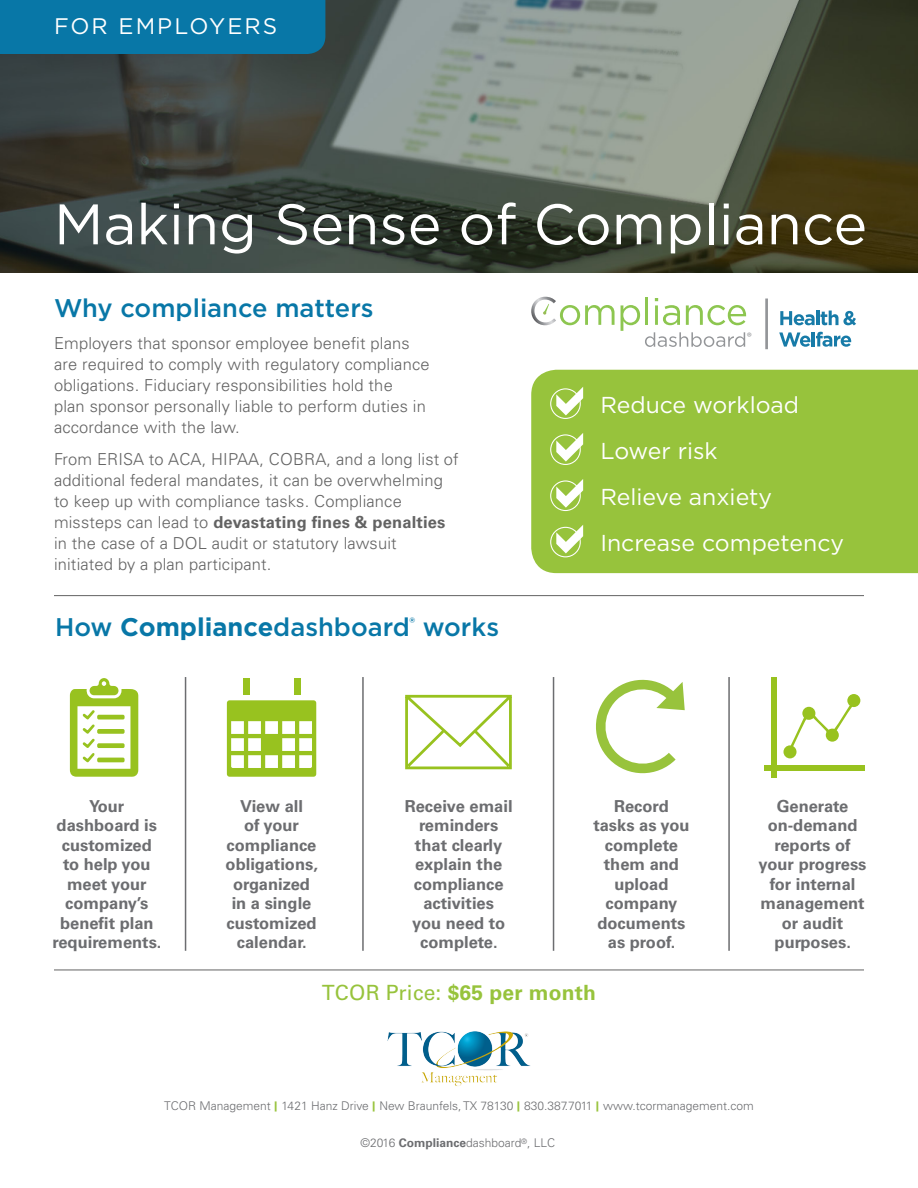
<style>
.page{position:relative;width:918px;height:1188px;background:#fff}
.page>*{position:absolute;margin:0;border:0;box-sizing:border-box;transform-origin:0 0}
.t1{font:57px "Gotham";color:#fff}
.t2{font:500 25.5px "Gotham";color:#0877a7}
.t3{font:22.95px "Gotham";color:#fff}
.t4{font:22.5px "Gotham";letter-spacing:.09em;color:#fff}
.t5{font:700 21px "Univers LT Pro 65";letter-spacing:.01em;color:#97c33c}
.t6{font:300 16.5px/21px "Univers LT Pro 45";letter-spacing:.01em;color:#636363}
.t7{font:700 16.5px/19.5px "Univers LT Pro 65";color:#6c6d70;text-align:center}
.t8{font:12.3px "Myriad Pro";color:#939598}
.t9{font:300 12px "Univers LT Pro 45";color:#6c6d70}
.s1{font-family:"Univers LT Pro 65";font-weight:700}
.s2{font-weight:700}
.s3{font-family:"Univers LT Pro 55 Roman";font-weight:400}
.s4{font-family:"Univers LT Pro 75";font-weight:900;font-size:10.05px;color:#98c33c}
</style>
<div class="page">
<img style="left:0;top:0;width:918px;height:272px">
<div style="left:0;top:0;width:325px;height:54px;background:#0877a7"></div>
<hr style="left:185px;top:677px;width:1px;height:274px;background:#6c6d70">
<hr style="left:362px;top:677px;width:2px;height:274px;background:#6c6d70">
<hr style="left:553px;top:677px;width:1px;height:274px;background:#6c6d70">
<hr style="left:728px;top:677px;width:2px;height:274px;background:#6c6d70">
<svg style="left:227px;top:700px;width:89px;height:77px"></svg>
<div style="left:294px;top:679px;width:6px;height:16px;background:#98c21f"></div>
<div style="left:243px;top:679px;width:6px;height:16px;background:#98c21f"></div>
<svg style="left:764px;top:677px;width:101px;height:101px"></svg>
<svg style="left:70px;top:678px;width:68px;height:99px"></svg>
<svg style="left:596px;top:679px;width:89px;height:95px"></svg>
<svg style="left:405px;top:694px;width:107px;height:76px"></svg>
<div style="left:531px;top:370px;width:387px;height:203px;background:#97c33c"></div>
<div style="left:550px;top:388px;width:31px;height:31px;border:1px solid #fff;border-radius:50%"></div>
<div style="left:550px;top:434px;width:31px;height:31px;border:1px solid #fff;border-radius:50%"></div>
<div style="left:550px;top:480px;width:31px;height:31px;border:1px solid #fff;border-radius:50%"></div>
<div style="left:550px;top:527px;width:31px;height:30px;border:1px solid #fff;border-radius:50%"></div>
<hr style="left:54px;top:595px;width:810px;height:1px;background:#636363">
<hr style="left:54px;top:970px;width:810px;height:1px;background:#636363">
<svg style="left:531px;top:297px;width:84px;height:28px"></svg>
<hr style="left:645px;top:297px;width:3px;height:28px;background:#8dc650">
<svg style="left:621px;top:298px;width:125px;height:49px"></svg>
<hr style="left:765px;top:299px;width:3px;height:50px;background:#939598">
<svg style="left:780px;top:311px;width:76px;height:14px"></svg>
<svg style="left:779px;top:332px;width:31px;height:15px"></svg>
<hr style="left:812px;top:332px;width:3px;height:14px;background:#177ba8">
<svg style="left:816px;top:332px;width:35px;height:15px"></svg>
<img style="left:387px;top:1031px;width:144px;height:55px">
<svg style="left:556px;top:386px;width:27px;height:29px"></svg>
<svg style="left:556px;top:432px;width:27px;height:30px"></svg>
<svg style="left:556px;top:478px;width:27px;height:30px"></svg>
<svg style="left:556px;top:524px;width:27px;height:29px"></svg>
<p class="t4" style="left:54px;top:11px;width:225px">FOR EMPLOYERS</p>
<p class="t1" style="left:54px;top:188px;width:815px">Making Sense of Compliance</p>
<p class="t2" style="left:54px;top:291px;width:321px">Why compliance matters</p>
<p class="t6" style="left:54px;top:333px;width:377px">Employers that sponsor employee benefit plans are required to comply with regulatory compliance obligations. Fiduciary responsibilities hold the<br>plan sponsor personally liable to perform duties in accordance with the law.</p>
<p class="t6" style="left:54px;top:448px;width:406px">From ERISA to ACA, HIPAA, COBRA, and a long list of additional federal mandates, it can be overwhelming to keep up with compliance tasks. Compliance missteps can lead to <span class="s1">devastating fines &amp; penalties </span>in the case of a DOL audit or statutory lawsuit initiated by a plan participant.</p>
<p class="t2" style="left:55px;top:611px;width:446px">How <span class="s2">Compliance</span>dashboard<sup>®</sup> works</p>
<p class="t8" style="left:747px;top:329px;width:7px">®</p>
<p class="t3" style="left:600px;top:390px;width:200px">Reduce workload</p>
<p class="t3" style="left:600px;top:436px;width:119px">Lower risk</p>
<p class="t3" style="left:600px;top:482px;width:173px">Relieve anxiety</p>
<p class="t3" style="left:600px;top:528px;width:245px">Increase competency</p>
<p class="t7" style="left:226px;top:796px;width:94px">View all<br>of your compliance obligations, organized in a single customized calendar.</p>
<p class="t7" style="left:759px;top:796px;width:109px">Generate on-demand reports of your progress for internal management or audit purposes.</p>
<p class="t7" style="left:53px;top:796px;width:111px">Your dashboard is customized to help you meet your company’s benefit plan requirements.</p>
<p class="t7" style="left:593px;top:796px;width:98px">Record tasks as you complete them and upload company documents as proof.</p>
<p class="t7" style="left:405px;top:796px;width:109px">Receive email reminders that clearly explain the compliance activities<br>you need to complete.</p>
<p class="t5" style="left:322px;top:980px;width:276px"><span class="s3">TCOR Price:</span> $65 per month</p>
<p class="t9" style="left:164px;top:1099px;width:591px">TCOR Management <span class="s4">|</span> 1421 Hanz Drive <span class="s4">|</span> New Braunfels, TX 78130 <span class="s4">|</span> 830.387.7011 <span class="s4">|</span> www.tcormanagement.com</p>
<p class="t9" style="left:361px;top:1135px;width:196px">©2016 <span class="s1">Compliance</span>dashboard<sup>®</sup>, LLC</p>
</div>
